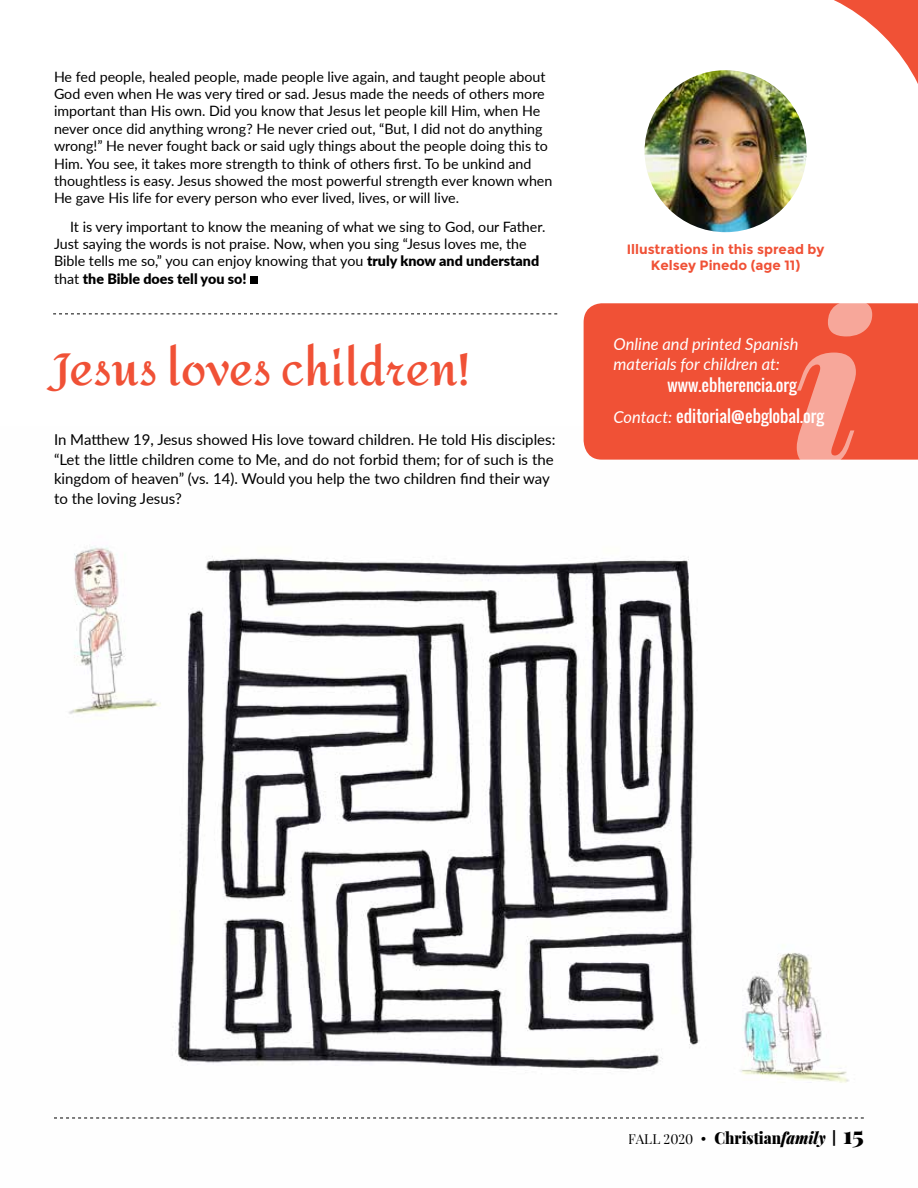
<style>
.page{position:relative;width:918px;height:1188px;background:#fff}
.page>*{position:absolute;margin:0;border:0;box-sizing:border-box;transform-origin:0 0}
.t1{font:italic 900 210px "Playfair Display";color:#fff}
.t2{font:700 45px "Amita";color:#f05136}
.t3{font:16.5px/30.6px "Oswald";color:#fff}
.t4{font:italic 16.5px/19.8px "Lato";color:#fff}
.t5{font:900 16.5px "Playfair Display";color:#000;scale:.91 1}
.t6{font:15px/19.5px "Lato";color:#000}
.t7{font:14.25px/17.4px "Lato";color:#000}
.t8{font:700 13.5px/16.2px "Montserrat";color:#f05136;text-align:center}
.s1{font-weight:900}
.s2{font-family:"Lato";font-style:italic}
.s3{font-weight:400;font-size:13.5px}
.s4{font-family:"Times New Roman";font-weight:400;font-size:15.75px}
.s5{font-style:italic}
.s6{font-size:15px}
.s7{font-size:24px}
</style>
<div class="page">
<img style="left:54px;top:426px;width:810px;height:692px">
<img style="left:54px;top:502px;width:109px;height:231px">
<img style="left:727px;top:929px;width:137px;height:179px">
<svg style="left:755px;top:0;width:163px;height:84px"></svg>
<svg style="left:54px;top:1118px;width:810px;height:1px"></svg>
<div style="left:584px;top:303px;width:334px;height:157px;background:#f05136"></div>
<img style="left:645px;top:70px;width:162px;height:162px;border-radius:81px">
<svg style="left:53px;top:314px;width:504px;height:1px"></svg>
<div style="left:250px;top:276px;width:8px;height:8px;background:#000"></div>
<p class="t7" style="left:54px;top:67px;width:500px">He fed people, healed people, made people live again, and taught people about God even when He was very tired or sad. Jesus made the needs of others more important than His own. Did you know that Jesus let people kill Him, when He never once did anything wrong? He never cried out, “But, I did not do anything wrong!” He never fought back or said ugly things about the people doing this to Him. You see, it takes more strength to think of others first. To be unkind and thoughtless is easy. Jesus showed the most powerful strength ever known when He gave His life for every person who ever lived, lives, or will live.</p>
<p class="t7" style="left:54px;top:217px;width:493px;text-indent:16px">It is very important to know the meaning of what we sing to God, our Father.<br>Just saying the words is not praise. Now, when you sing “Jesus loves me, the Bible tells me so,” you can enjoy knowing that you <span class="s1">truly know and understand </span>that <span class="s1">the Bible does tell you so!</span></p>
<h2 class="t2" style="left:54px;top:343px;width:417px">Jesus loves children!</h2>
<p class="t6" style="left:54px;top:429px;width:503px">In Matthew 19, Jesus showed His love toward children. He told His disciples: “Let the little children come to Me, and do not forbid them; for of such is the kingdom of heaven” (vs. 14). Would you help the two children find their way to the loving Jesus?</p>
<p class="t8" style="left:627px;top:241px;width:199px">Illustrations in this spread by<br>Kelsey Pinedo (age 11)</p>
<h1 class="t1" style="left:793px;top:239px;width:72px">i</h1>
<p class="t4" style="left:614px;top:334px;width:186px">Online and printed Spanish materials for children at:</p>
<p class="t3" style="left:614px;top:369px;width:212px;text-indent:54px">www.ebherencia.org<br><span class="s2">Contact:</span> editorial@ebglobal.org</p>
<p class="t5" style="left:629px;top:1127px;width:260px"><span class="s3">FALL 2020</span> <span class="s4">•</span> Christian<span class="s5">family</span> <span class="s6">|</span> <span class="s7">15</span></p>
</div>
